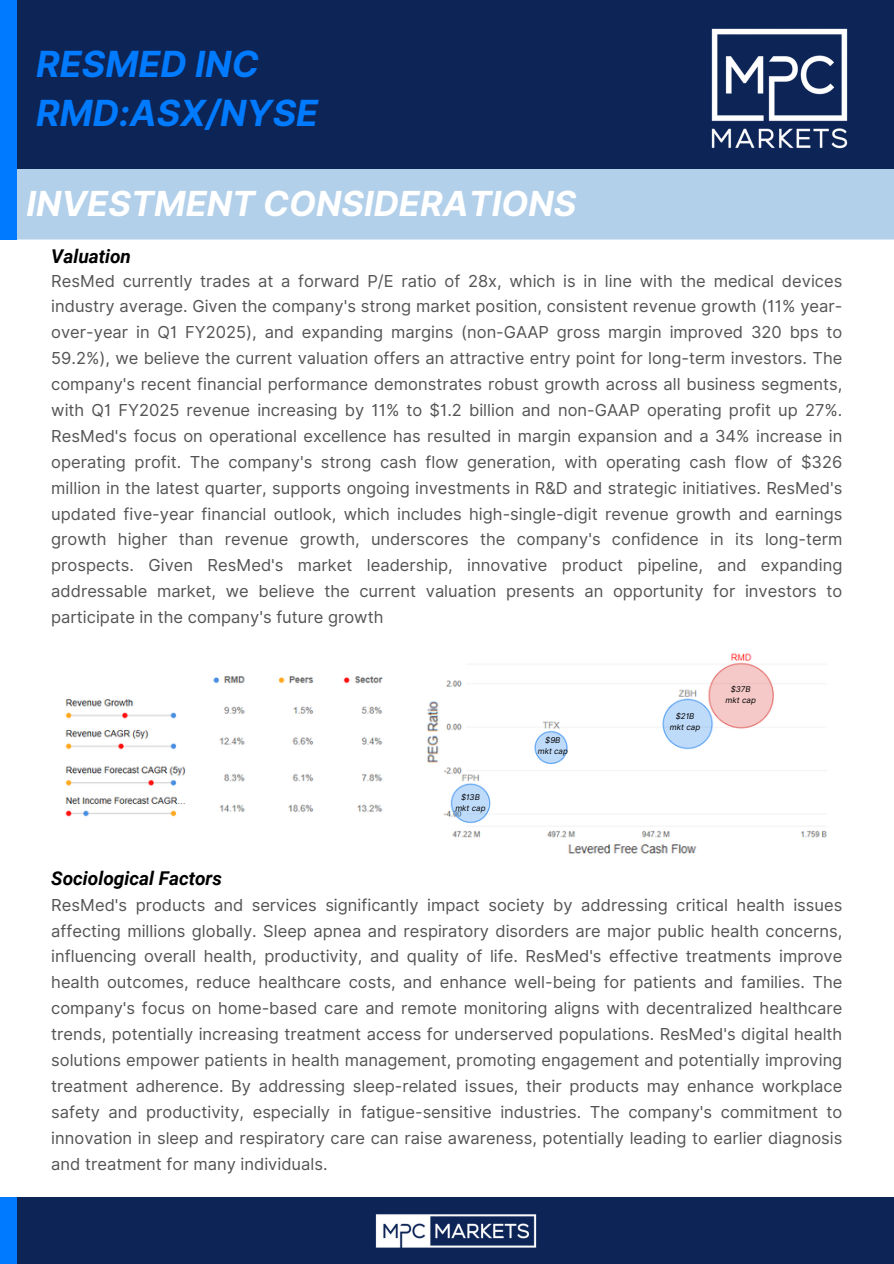
<style>
.page{position:relative;width:894px;height:1264px;background:#fff}
.page>*{position:absolute;margin:0;border:0;box-sizing:border-box;transform-origin:0 0}
.t1{font:italic 700 36px/49.5px "Inter";color:#007bff}
.t2{font:italic 700 34.5px "Inter";color:#fff}
.t3{font:italic 700 19.05px "Roboto";color:#000}
.t4{font:16.5px/25.8px "Inter";color:#545454;text-align:justify}
.t5{font:italic 7.95px/10.6px "Inter";color:#000;text-align:center}
</style>
<div class="page">
<div style="left:0;top:1197px;width:893px;height:66px;background:#0d2457"></div>
<div style="left:0;top:1197px;width:17px;height:66px;background:#007bff"></div>
<img style="left:375px;top:1214px;width:162px;height:34px">
<div style="left:17px;top:168px;width:876px;height:71px;background:#b3d0ea"></div>
<div style="left:0;top:0;width:893px;height:168px;background:#0d2457"></div>
<div style="left:0;top:0;width:17px;height:239px;background:#007bff"></div>
<img style="left:711px;top:28px;width:137px;height:121px">
<img style="left:443px;top:653px;width:384px;height:185px">
<img style="left:568px;top:844px;width:129px;height:10px">
<img style="left:427px;top:701px;width:12px;height:62px">
<img style="left:65px;top:766px;width:318px;height:51px">
<img style="left:65px;top:676px;width:318px;height:74px">
<p class="t1" style="left:36px;top:39px;width:284px">RESMED INC<br>RMD:ASX/NYSE</p>
<h2 class="t2" style="left:26px;top:183px;width:551px">INVESTMENT CONSIDERATIONS</h2>
<h3 class="t3" style="left:51px;top:245px;width:81px">Valuation</h3>
<p class="t4" style="left:51px;top:268px;width:792px">ResMed currently trades at a forward P/E ratio of 28x, which is in line with the medical devices industry average. Given the company's strong market position, consistent revenue growth (11% year&shy;over-year in Q1 FY2025), and expanding margins (non-GAAP gross margin improved 320 bps to 59.2%), we believe the current valuation offers an attractive entry point for long-term investors. The company's recent financial performance demonstrates robust growth across all business segments, with Q1 FY2025 revenue increasing by 11% to $1.2 billion and non-GAAP operating profit up 27%.<br>ResMed's focus on operational excellence has resulted in margin expansion and a 34% increase in operating profit. The company's strong cash flow generation, with operating cash flow of $326 million in the latest quarter, supports ongoing investments in R&amp;D and strategic initiatives. ResMed's updated five-year financial outlook, which includes high-single-digit revenue growth and earnings growth higher than revenue growth, underscores the company's confidence in its long-term prospects. Given ResMed's market leadership, innovative product pipeline, and expanding addressable market, we believe the current valuation presents an opportunity for investors to participate in the company's future growth</p>
<h1 class="t3" style="left:51px;top:867px;width:172px">Sociological Factors</h1>
<p class="t5" style="left:455px;top:792px;width:32px">$13B mkt cap</p>
<p class="t5" style="left:537px;top:735px;width:32px">$9B mkt cap</p>
<p class="t5" style="left:669px;top:711px;width:32px">$21B mkt cap</p>
<p class="t5" style="left:730px;top:684px;width:21px">$37B</p>
<h2 class="t5" style="left:725px;top:694px;width:32px">mkt cap</h2>
<h1 class="t4" style="left:51px;top:891px;width:792px">ResMed's products and services significantly impact society by addressing critical health issues affecting millions globally. Sleep apnea and respiratory disorders are major public health concerns, influencing overall health, productivity, and quality of life. ResMed's effective treatments improve health outcomes, reduce healthcare costs, and enhance well-being for patients and families. The company's focus on home-based care and remote monitoring aligns with decentralized healthcare trends, potentially increasing treatment access for underserved populations. ResMed's digital health solutions empower patients in health management, promoting engagement and potentially improving treatment adherence. By addressing sleep-related issues, their products may enhance workplace safety and productivity, especially in fatigue-sensitive industries. The company's commitment to innovation in sleep and respiratory care can raise awareness, potentially leading to earlier diagnosis and treatment for many individuals.</h1>
</div>
